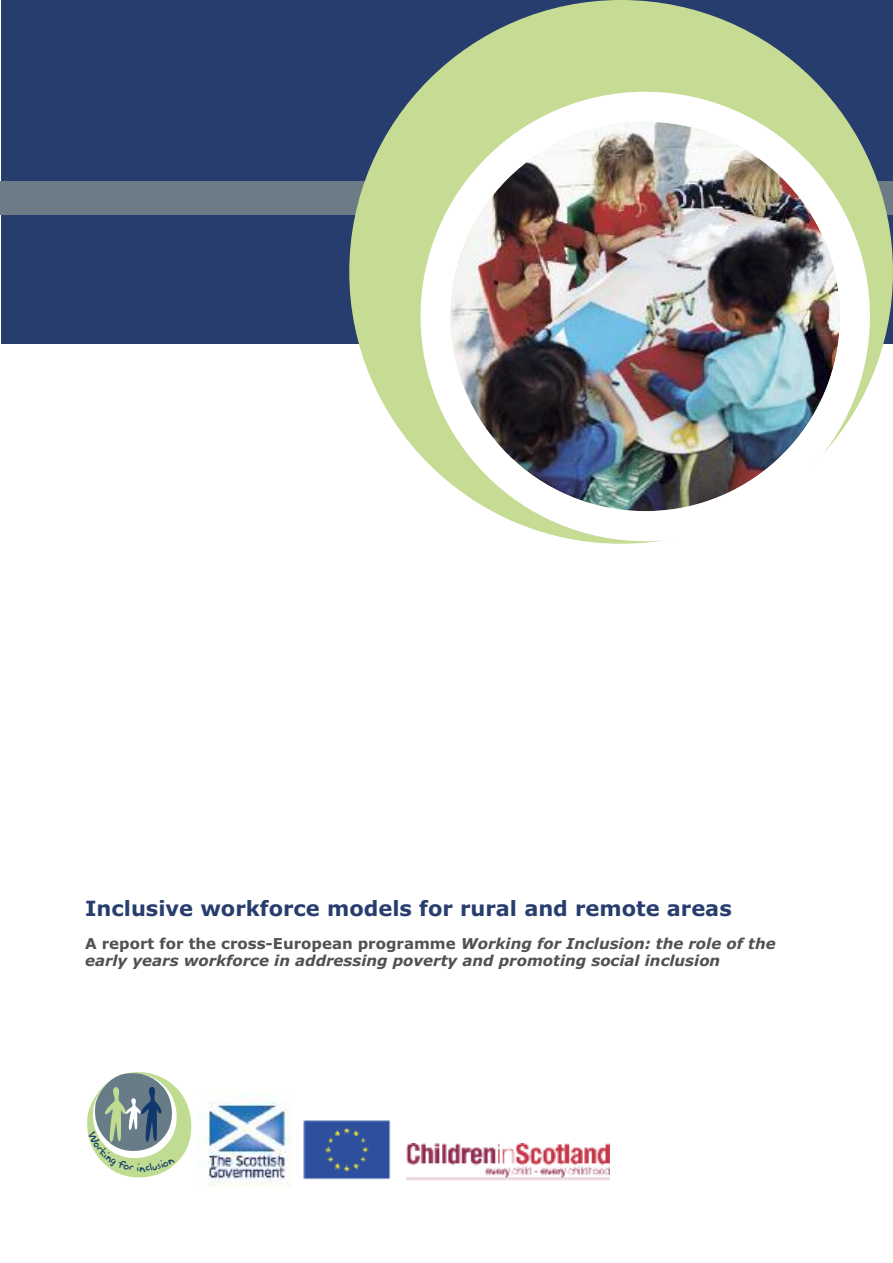
<style>
.page{position:relative;width:893px;height:1263px;background:#fff}
.page>*{position:absolute;margin:0;border:0;box-sizing:border-box;transform-origin:0 0}
.t1{font:700 21px "Verdana";color:#273d6d}
.t2{font:15px "Verdana Bold OTF";color:#525152}
.t3{font:15px "Verdana Bold Italic OTF";color:#525152}
.t4{font:10.2px "Akbar Plain";color:#11386d}
.s1{font-family:"Verdana Bold Italic OTF"}
</style>
<div class="page">
<img style="left:303px;top:1120px;width:88px;height:59px">
<div style="left:2px;top:0;width:891px;height:344px;background:#273d6d"></div>
<div style="left:0;top:181px;width:893px;height:33px;background:#6c7b86"></div>
<div style="left:349px;top:0;width:544px;height:544px;background:#c6dc95;border-radius:50%"></div>
<img style="left:421px;top:92px;width:449px;height:449px">
<img style="left:197px;top:1090px;width:95px;height:97px">
<img style="left:407px;top:1143px;width:202px;height:38px">
<svg style="left:87px;top:1072px;width:105px;height:106px"></svg>
<h1 class="t1" style="left:85px;top:897px;width:648px">Inclusive workforce models for rural and remote areas</h1>
<p class="t2" style="left:85px;top:935px;width:692px">A report for the cross-European programme <span class="s1">Working for Inclusion: the role of the</span></p>
<p class="t3" style="left:85px;top:952px;width:637px">early years workforce in addressing poverty and promoting social inclusion</p>
<p class="t4" style="left:139px;top:1163px;width:8px">n</p>
</div>
